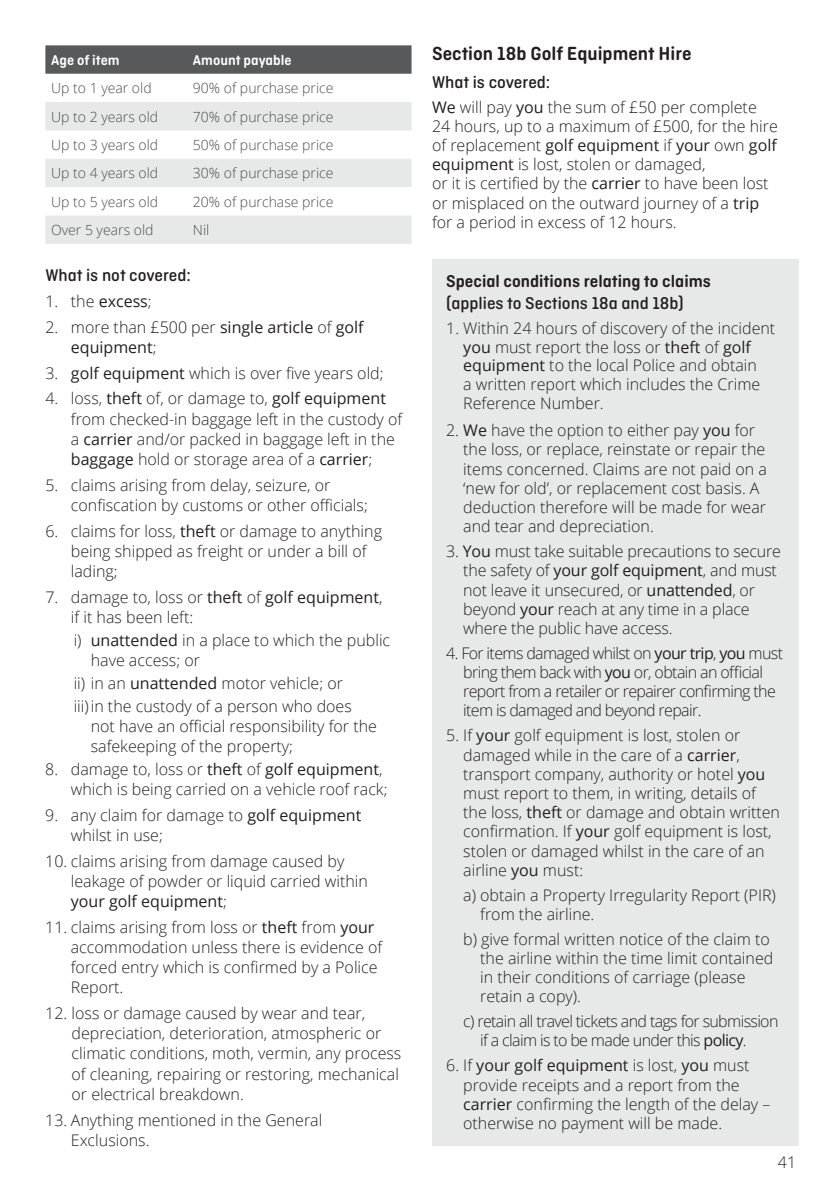
<style>
.page{position:relative;width:840px;height:1191px;background:#fff}
.page>*{position:absolute;margin:0;border:0;box-sizing:border-box;transform-origin:0 0}
.t1{font:600 20px "Ciutadella Rounded";color:#231f20}
.t2{font:500 18px "Ciutadella Rounded";color:#231f20}
.t3{font:600 18px "Ciutadella Rounded";color:#231f20}
.t4{font:300 16px/19.2px "Open Sans";color:#231f20}
.t5{font:300 16px/19.2px "Open Sans";letter-spacing:-.04em;color:#231f20}
.t6{font:16px/20.2px "Open Sans";color:#231f20}
.t7{font:600 15px "Ciutadella Rounded";color:#fff}
.t8{font:300 14px "Open Sans";color:#4d4d4f}
.s1{font-weight:400}
.s2{font-weight:300}
</style>
<div class="page">
<svg style="left:45px;top:45px;width:366px;height:29px;background:#5c5c5e"></svg>
<svg style="left:45px;top:102px;width:366px;height:142px;fill:#e7e8e8"></svg>
<div style="left:432px;top:259px;width:365px;height:886px;background:#e7e8e8"></div>
<p class="t7" style="left:51px;top:52px;width:70px">Age of item</p>
<p class="t7" style="left:193px;top:52px;width:100px">Amount payable</p>
<p class="t8" style="left:51px;top:79px;width:102px">Up to 1 year old</p>
<p class="t8" style="left:193px;top:79px;width:142px">90% of purchase price</p>
<p class="t8" style="left:51px;top:107px;width:109px">Up to 2 years old</p>
<p class="t8" style="left:193px;top:107px;width:142px">70% of purchase price</p>
<p class="t8" style="left:51px;top:135px;width:109px">Up to 3 years old</p>
<p class="t8" style="left:193px;top:135px;width:142px">50% of purchase price</p>
<p class="t8" style="left:51px;top:164px;width:109px">Up to 4 years old</p>
<p class="t8" style="left:193px;top:164px;width:142px">30% of purchase price</p>
<p class="t8" style="left:51px;top:192px;width:109px">Up to 5 years old</p>
<p class="t8" style="left:193px;top:192px;width:142px">20% of purchase price</p>
<p class="t8" style="left:51px;top:220px;width:104px">Over 5 years old</p>
<p class="t8" style="left:193px;top:220px;width:18px">Nil</p>
<p class="t2" style="left:45px;top:265px;width:147px">What is not covered:</p>
<p class="t4" style="left:45px;top:291px;width:108px">1. the <span class="s1">excess</span>;</p>
<p class="t6" style="left:71px;top:316px;width:294px;text-indent:-26px"><span class="s2">2. more than £500 per</span> single article <span class="s2">of</span> golf equipment<span class="s2">;</span></p>
<p class="t4" style="left:45px;top:363px;width:339px">3. <span class="s1">golf equipment</span> which is over five years old;</p>
<p class="t4" style="left:71px;top:388px;width:333px;line-height:20.2px;text-indent:-25px">4. loss, <span class="s1">theft</span> of, or damage to, <span class="s1">golf equipment </span>from checked-in baggage left in the custody of a <span class="s1">carrier</span> and/or packed in baggage left in the <span class="s1">baggage</span> hold or storage area of a <span class="s1">carrier</span>;</p>
<p class="t4" style="left:71px;top:474px;width:298px;line-height:20.2px;text-indent:-26px">5. claims arising from delay, seizure, or confiscation by customs or other officials;</p>
<p class="t4" style="left:71px;top:520px;width:312px;line-height:20.2px;text-indent:-25px">6. claims for loss, <span class="s1">theft</span> or damage to anything being shipped as freight or under a bill of lading;</p>
<p class="t4" style="left:71px;top:586px;width:313px;line-height:20.2px;text-indent:-26px">7. damage to, loss or <span class="s1">theft</span> of <span class="s1">golf equipment</span>, if it has been left:</p>
<p class="t4" style="left:91px;top:629px;width:301px;line-height:20.2px;text-indent:-17px">i) <span class="s1">unattended</span> in a place to which the public have access; or</p>
<p class="t4" style="left:74px;top:671px;width:279px;line-height:23px">ii) in an <span class="s1">unattended</span> motor vehicle; or iii)in the custody of a person who does</p>
<p class="t4" style="left:91px;top:715px;width:287px;line-height:20.2px">not have an official responsibility for the safekeeping of the property;</p>
<p class="t4" style="left:71px;top:758px;width:318px;line-height:20.2px;text-indent:-26px">8. damage to, loss or <span class="s1">theft</span> of <span class="s1">golf equipment</span>, which is being carried on a vehicle roof rack;</p>
<p class="t4" style="left:71px;top:804px;width:292px;line-height:20.2px;text-indent:-26px">9. any claim for damage to <span class="s1">golf equipment </span>whilst in use;</p>
<p class="t4" style="left:71px;top:850px;width:298px;line-height:20.2px;text-indent:-26px">10. claims arising from damage caused by leakage of powder or liquid carried within <span class="s1">your golf equipment</span>;</p>
<p class="t4" style="left:71px;top:916px;width:313px;line-height:20.2px;text-indent:-26px">11. claims arising from loss or <span class="s1">theft</span> from <span class="s1">your </span>accommodation unless there is evidence of forced entry which is confirmed by a Police Report.</p>
<p class="t4" style="left:71px;top:1003px;width:331px;line-height:20.2px;text-indent:-26px">12. loss or damage caused by wear and tear, depreciation, deterioration, atmospheric or climatic conditions, moth, vermin, any process of cleaning, repairing or restoring, mechanical or electrical breakdown.</p>
<p class="t4" style="left:71px;top:1109px;width:253px;line-height:20.2px;text-indent:-26px">13. Anything mentioned in the General<br>Exclusions.</p>
<p class="t1" style="left:432px;top:42px;width:261px">Section 18b Golf Equipment Hire</p>
<p class="t2" style="left:432px;top:72px;width:120px">What is covered:</p>
<p class="t4" style="left:432px;top:97px;width:347px"><span class="s1">We</span> will pay <span class="s1">you</span> the sum of £50 per complete 24 hours, up to a maximum of £500, for the hire of replacement <span class="s1">golf equipment</span> if <span class="s1">your</span> own <span class="s1">golf equipment</span> is lost, stolen or damaged,<br>or it is certified by the <span class="s1">carrier</span> to have been lost or misplaced on the outward journey of a <span class="s1">trip </span>for a period in excess of 12 hours.</p>
<p class="t3" style="left:446px;top:271px;width:266px">Special conditions relating to claims</p>
<p class="t2" style="left:446px;top:293px;width:239px">(applies to Sections 18a and 18b)</p>
<p class="t4" style="left:463px;top:318px;width:313px;text-indent:-17px">1. Within 24 hours of discovery of the incident <span class="s1">you</span> must report the loss or <span class="s1">theft</span> of <span class="s1">golf equipment</span> to the local Police and obtain<br>a written report which includes the Crime Reference Number.</p>
<p class="t4" style="left:463px;top:420px;width:305px;text-indent:-17px">2. <span class="s1">We</span> have the option to either pay <span class="s1">you</span> for the loss, or replace, reinstate or repair the items concerned. Claims are not paid on a ‘new for old’, or replacement cost basis. A deduction therefore will be made for wear and tear and depreciation.</p>
<p class="t4" style="left:463px;top:541px;width:319px;text-indent:-17px">3. <span class="s1">You</span> must take suitable precautions to secure the safety of <span class="s1">your golf equipment</span>, and must not leave it unsecured, or <span class="s1">unattended</span>, or beyond <span class="s1">your</span> reach at any time in a place where the public have access.</p>
<p class="t5" style="left:463px;top:643px;width:321px;text-indent:-17px">4. For items damaged whilst on <span class="s1">your trip</span>, <span class="s1">you</span> must bring them back with <span class="s1">you</span> or, obtain an official report from a retailer or repairer confirming the item is damaged and beyond repair.</p>
<p class="t4" style="left:463px;top:725px;width:318px;text-indent:-17px">5. If <span class="s1">your</span> golf equipment is lost, stolen or damaged while in the care of a <span class="s1">carrier</span>, transport company, authority or hotel <span class="s1">you </span>must report to them, in writing, details of the loss, <span class="s1">theft</span> or damage and obtain written confirmation. If <span class="s1">your</span> golf equipment is lost, stolen or damaged whilst in the care of an airline <span class="s1">you</span> must:</p>
<p class="t4" style="left:480px;top:885px;width:297px;text-indent:-17px">a) obtain a Property Irregularity Report (PIR) from the airline.</p>
<p class="t4" style="left:480px;top:929px;width:294px;text-indent:-17px">b) give formal written notice of the claim to the airline within the time limit contained in their conditions of carriage (please retain a copy).</p>
<p class="t5" style="left:480px;top:1011px;width:299px;text-indent:-17px">c) retain all travel tickets and tags for submission if a claim is to be made under this <span class="s1">policy</span>.</p>
<p class="t4" style="left:463px;top:1055px;width:308px;text-indent:-17px">6. If <span class="s1">your golf equipment</span> is lost, <span class="s1">you</span> must provide receipts and a report from the <span class="s1">carrier</span> confirming the length of the delay – otherwise no payment will be made.</p>
<p class="t4" style="left:777px;top:1152px;width:20px">41</p>
</div>
